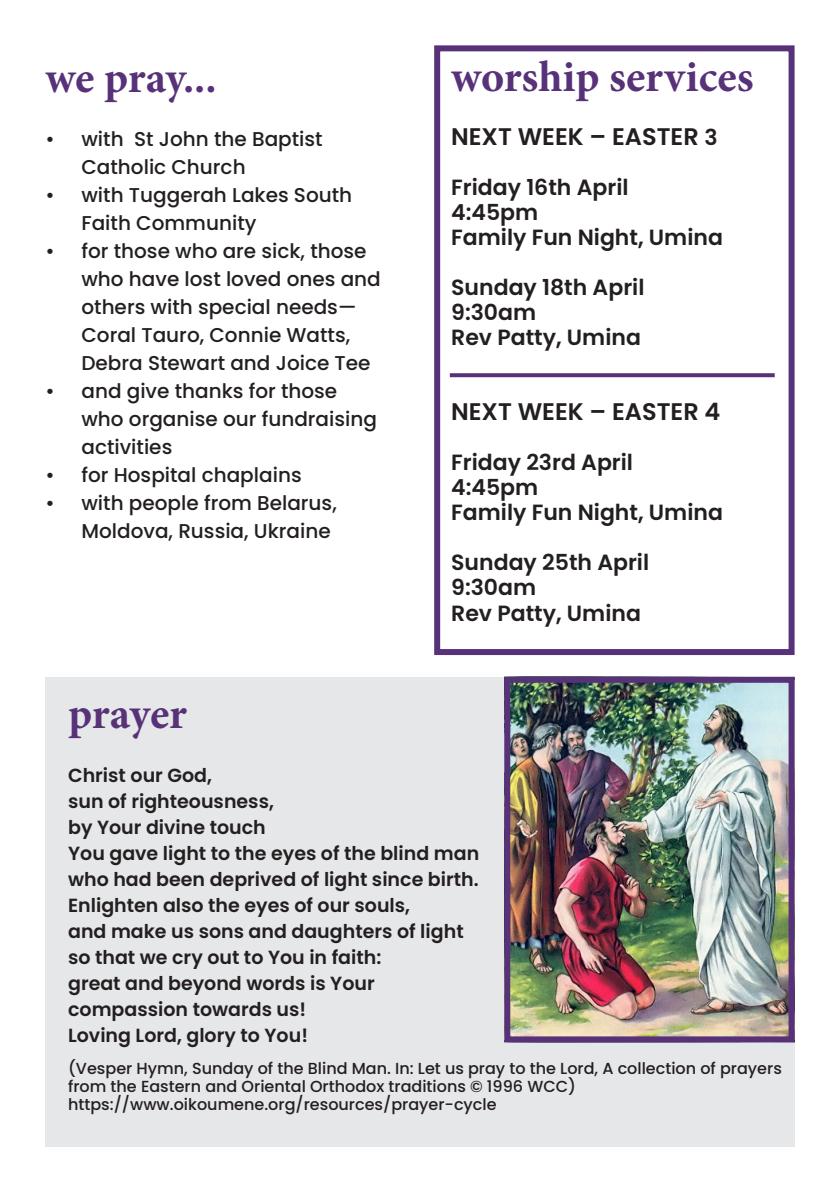
<style>
.page{position:relative;width:840px;height:1191px;background:#fff}
.page>*{position:absolute;margin:0;border:0;box-sizing:border-box;transform-origin:0 0}
.t1{font:700 44px "Minion Pro";letter-spacing:-.005em;color:#583279}
.t2{font:600 24px "Poppins";color:#231f20}
.t3{font:600 22px "Poppins";color:#231f20}
.t4{font:500 20px/28px "Poppins";color:#231f20}
.t5{font:600 19px/26px "Poppins";color:#231f20}
.t6{font:500 16px/18px "Poppins";color:#231f20}
.s1{font-size:22px}
</style>
<div class="page">
<div style="left:45px;top:677px;width:749px;height:469px;background:#e6e7e9"></div>
<div style="left:434px;top:45px;width:360px;height:610px;border:6px solid #583279"></div>
<svg style="left:449px;top:373px;width:325px;height:4px"></svg>
<img style="left:511px;top:684px;width:276px;height:351px">
<div style="left:504px;top:677px;width:290px;height:365px;border:6px solid #583279"></div>
<p class="t1" style="left:45px;top:47px;width:173px">we pray...</p>
<p class="t4" style="left:81px;top:125px;width:243px;text-indent:-36px">• with St John the Baptist<br>Catholic Church</p>
<p class="t4" style="left:81px;top:181px;width:272px;text-indent:-36px">• with Tuggerah Lakes South<br>Faith Community</p>
<p class="t4" style="left:81px;top:237px;width:301px;text-indent:-36px">• for those who are sick, those who have lost loved ones and others with special needs—<br>Coral Tauro, Connie Watts,<br>Debra Stewart and Joice Tee</p>
<p class="t4" style="left:81px;top:377px;width:297px;text-indent:-36px">• and give thanks for those who organise our fundraising activities</p>
<p class="t4" style="left:45px;top:461px;width:258px">• for Hospital chaplains</p>
<p class="t4" style="left:81px;top:489px;width:257px;text-indent:-36px">• with people from Belarus,<br>Moldova, Russia, Ukraine</p>
<p class="t1" style="left:451px;top:46px;width:304px">worship services</p>
<p class="t2" style="left:451px;top:123px;width:268px">NEXT WEEK – EASTER <span class="s1">3</span></p>
<p class="t3" style="left:451px;top:175px;width:179px">Friday 16th April</p>
<p class="t3" style="left:451px;top:200px;width:89px">4:45pm</p>
<p class="t3" style="left:451px;top:225px;width:273px">Family Fun Night, Umina</p>
<p class="t3" style="left:451px;top:275px;width:195px">Sunday 18th April</p>
<p class="t3" style="left:451px;top:300px;width:86px">9:30am</p>
<p class="t3" style="left:451px;top:325px;width:191px">Rev Patty, Umina</p>
<p class="t2" style="left:451px;top:398px;width:270px">NEXT WEEK – EASTER 4</p>
<p class="t3" style="left:451px;top:450px;width:183px">Friday 23rd April</p>
<p class="t3" style="left:451px;top:475px;width:89px">4:45pm</p>
<p class="t3" style="left:451px;top:500px;width:273px">Family Fun Night, Umina</p>
<p class="t3" style="left:451px;top:550px;width:199px">Sunday 25th April</p>
<p class="t3" style="left:451px;top:575px;width:86px">9:30am</p>
<p class="t3" style="left:451px;top:600px;width:191px">Rev Patty, Umina</p>
<p class="t1" style="left:68px;top:682px;width:120px">prayer</p>
<p class="t5" style="left:68px;top:762px;width:145px">Christ our God,</p>
<p class="t5" style="left:68px;top:788px;width:207px">sun of righteousness,</p>
<p class="t5" style="left:68px;top:814px;width:199px">by Your divine touch</p>
<p class="t5" style="left:68px;top:840px;width:412px">You gave light to the eyes of the blind man</p>
<p class="t5" style="left:68px;top:866px;width:412px">who had been deprived of light since birth.</p>
<p class="t5" style="left:68px;top:892px;width:343px">Enlighten also the eyes of our souls,</p>
<p class="t5" style="left:68px;top:918px;width:397px">and make us sons and daughters of light</p>
<p class="t5" style="left:68px;top:944px;width:315px">so that we cry out to You in faith:</p>
<p class="t5" style="left:68px;top:970px;width:308px">great and beyond words is Your compassion towards us!</p>
<p class="t5" style="left:68px;top:1022px;width:241px">Loving Lord, glory to You!</p>
<p class="t6" style="left:68px;top:1059px;width:714px">(Vesper Hymn, Sunday of the Blind Man. In: Let us pray to the Lord, A collection of prayers from the Eastern and Oriental Orthodox traditions © 1996 WCC)</p>
<p class="t6" style="left:68px;top:1095px;width:430px">https://www.oikoumene.org/resources/prayer-cycle</p>
</div>
